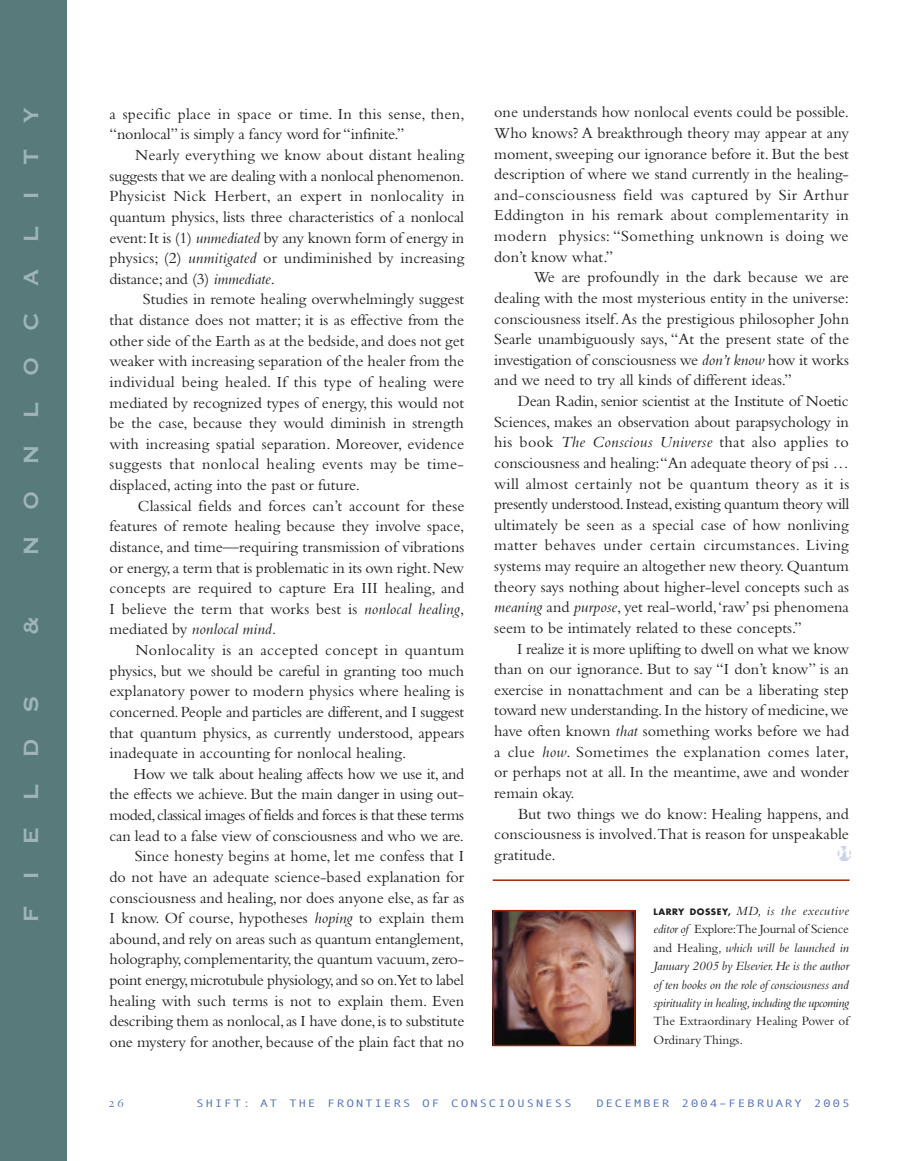
<style>
.page{position:relative;width:918px;height:1161px;background:#fff}
.page>*{position:absolute;margin:0;border:0;box-sizing:border-box;transform-origin:0 0}
.t1{font:700 27px "Copperplate Gothic BT";letter-spacing:.95em;color:#9eb6b8}
.t2{font:16.2px/20.5px "Bembo";color:#231f20;text-align:justify}
.t3{font:italic 13.2px/18.5px "Bembo";letter-spacing:-.02em;color:#231f20;text-align:justify}
.t4{font:13.2px/18.5px "Bembo";letter-spacing:.005em;color:#231f20}
.t5{font:10.8px "Andale Mono";letter-spacing:.12em;color:#5374b4;scale:1.2 1}
.s1{font-style:italic}
.s2{font-family:"Futura";font-weight:700;font-style:normal;font-size:8.7px}
.s3{font-style:normal}
</style>
<div class="page">
<div style="left:0;top:0;width:68px;height:1161px;background:#587a7b"></div>
<img style="left:496px;top:913px;width:137px;height:130px">
<div style="left:493px;top:910px;width:143px;height:136px;border:2px solid #9e240d"></div>
<hr style="left:493px;top:879px;width:357px;height:2px;background:#9e240d">
<img style="left:837px;top:846px;width:14px;height:14px">
<h1 class="t1" style="left:13px;top:556px;width:450px;rotate:-90deg">NONLOCALITY</h1>
<h1 class="t1" style="left:13px;top:635px;width:20px;rotate:-90deg">&amp;</h1>
<h1 class="t1" style="left:13px;top:923px;width:229px;rotate:-90deg">FIELDS</h1>
<p class="t2" style="left:110px;top:105px;width:357px">a specific place in space or time. In this sense, then, “nonlocal” is simply a fancy word for “infinite.”</p>
<p class="t2" style="left:110px;top:146px;width:357px;text-indent:26px">Nearly everything we know about distant healing suggests that we are dealing with a nonlocal phenomenon.<br>Physicist Nick Herbert, an expert in nonlocality in quantum physics, lists three characteristics of a nonlocal event:It is (1) <span class="s1">unmediated</span> by any known form of energy in physics; (2) <span class="s1">unmitigated</span> or undiminished by increasing distance; and (3) <span class="s1">immediate</span>.</p>
<p class="t2" style="left:110px;top:291px;width:357px;text-indent:33px">Studies in remote healing overwhelmingly suggest that distance does not matter; it is as effective from the other side of the Earth as at the bedside,and does not get weaker with increasing separation of the healer from the individual being healed. If this type of healing were mediated by recognized types of energy, this would not be the case, because they would diminish in strength with increasing spatial separation. Moreover, evidence suggests that nonlocal healing events may be time&shy;displaced, acting into the past or future.</p>
<p class="t2" style="left:109px;top:497px;width:356px;text-indent:28px">Classical fields and forces can’t account for these features of remote healing because they involve space, distance, and time—requiring transmission of vibrations or energy,a term that is problematic in its own right.New concepts are required to capture Era III healing, and I believe the term that works best is <span class="s1">nonlocal healing</span>, mediated by <span class="s1">nonlocal mind</span>.</p>
<p class="t2" style="left:110px;top:641px;width:356px;text-indent:26px">Nonlocality is an accepted concept in quantum physics, but we should be careful in granting too much explanatory power to modern physics where healing is concerned.People and particles are different,and I suggest that quantum physics, as currently understood, appears inadequate in accounting for nonlocal healing.</p>
<p class="t2" style="left:109px;top:765px;width:356px;text-align:right">How we talk about healing affects how we use it, and<br>the effects we achieve. But the main danger in using out&shy;moded,classical images of fields and forces is that these terms can lead to a false view of consciousness and who we are.<br>Since honesty begins at home, let me confess that I<br>do not have an adequate science-based explanation for consciousness and healing, nor does anyone else, as far as I know. Of course, hypotheses <span class="s1">hoping</span> to explain them abound,and rely on areas such as quantum entanglement, holography,complementarity,the quantum vacuum,zero&shy;point energy,microtubule physiology,and so on.Yet to label healing with such terms is not to explain them. Even describing them as nonlocal,as I have done,is to substitute one mystery for another, because of the plain fact that no</p>
<p class="t2" style="left:494px;top:104px;width:356px">one understands how nonlocal events could be possible.<br>Who knows? A breakthrough theory may appear at any moment, sweeping our ignorance before it. But the best description of where we stand currently in the healing&shy;and-consciousness field was captured by Sir Arthur Eddington in his remark about complementarity in modern physics: “Something unknown is doing we don’t know what.”</p>
<p class="t2" style="left:494px;top:269px;width:356px;text-indent:39px">We are profoundly in the dark because we are dealing with the most mysterious entity in the universe: consciousness itself.As the prestigious philosopher John Searle unambiguously says, “At the present state of the investigation of consciousness we <span class="s1">don’t know</span> how it works and we need to try all kinds of different ideas.”</p>
<p class="t2" style="left:494px;top:392px;width:356px;text-indent:24px">Dean Radin, senior scientist at the Institute of Noetic Sciences, makes an observation about parapsychology in his book <span class="s1">The Conscious Universe</span> that also applies to consciousness and healing:“An adequate theory of psi … will almost certainly not be quantum theory as it is presently understood.Instead,existing quantum theory will ultimately be seen as a special case of how nonliving matter behaves under certain circumstances. Living systems may require an altogether new theory.Quantum theory says nothing about higher-level concepts such as <span class="s1">meaning</span> and <span class="s1">purpose</span>, yet real-world,‘raw’ psi phenomena seem to be intimately related to these concepts.”</p>
<p class="t2" style="left:494px;top:640px;width:356px;text-indent:23px">I realize it is more uplifting to dwell on what we know than on our ignorance. But to say “I don’t know” is an exercise in nonattachment and can be a liberating step toward new understanding.In the history of medicine,we have often known <span class="s1">that</span> something works before we had a clue <span class="s1">how</span>. Sometimes the explanation comes later, or perhaps not at all. In the meantime, awe and wonder remain okay.</p>
<p class="t2" style="left:494px;top:805px;width:356px;text-indent:24px">But two things we do know: Healing happens, and consciousness is involved.That is reason for unspeakable gratitude.</p>
<p class="t3" style="left:654px;top:903px;width:197px"><span class="s2">LARRY DOSSEY,</span> MD, is the executive editor of <span class="s3">Explore:The Journal of Science and Healing</span>, which will be launched in January 2005 by Elsevier.He is the author of ten books on the role of consciousness and spirituality in healing,including the upcoming</p>
<p class="t4" style="left:654px;top:1013px;width:197px">The Extraordinary Healing Power of<br>Ordinary Things<span class="s1">.</span></p>
<p class="t5" style="left:196px;top:1097px;width:315px">SHIFT: AT THE FRONTIERS OF CONSCIOUSNESS</p>
<p class="t5" style="left:596px;top:1097px;width:213px">DECEMBER 2004–FEBRUARY 2005</p>
</div>
